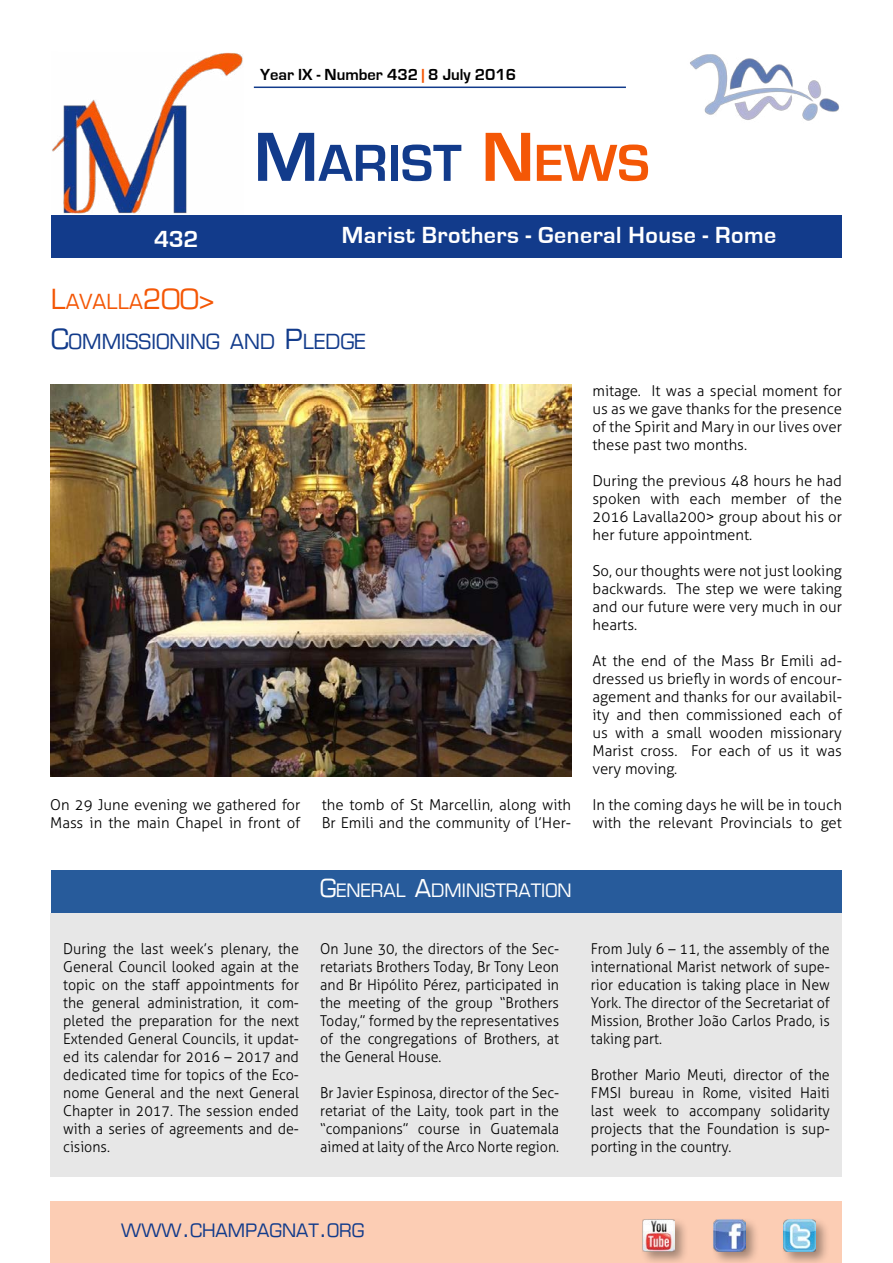
<style>
.page{position:relative;width:893px;height:1263px;background:#fff}
.page>*{position:absolute;margin:0;border:0;box-sizing:border-box;transform-origin:0 0}
.t1{font:700 54px "Eurostile";color:#123b8b}
.t2{font:700 24px "Eurostile";letter-spacing:.02em;color:#fff}
.t3{font:20.25px/39.8px "Eurostile";color:#123b8b}
.t4{font:18px "Eurostile";color:#fff}
.t5{font:18px "Eurostile";color:#123b8b}
.t6{font:700 16.5px "Eurostile";color:#000}
.t7{font:300 15px/18px "Aller";color:#000;text-align:justify;scale:.95 1}
.t8{font:300 15px/18px "Aller";color:#000;text-align:justify}
.s1{color:#f45706}
.s2{font-size:72px}
.s3{font-size:72px;color:#f45706}
.s4{font-size:27px;color:#f45706}
.s5{font-size:27px}
.s6{font-size:24px}
</style>
<div class="page">
<div style="left:51px;top:215px;width:791px;height:43px;background:#123b8b"></div>
<div style="left:50px;top:1201px;width:792px;height:62px;background:#fccdb4"></div>
<div style="left:710px;top:1216px;width:49px;height:47px;background:#000;opacity:.35"></div>
<img style="left:713px;top:1219px;width:32px;height:32px">
<div style="left:781px;top:1216px;width:49px;height:47px;background:#000;opacity:.35"></div>
<img style="left:784px;top:1219px;width:32px;height:32px">
<hr style="left:254px;top:87px;width:372px;height:1px;background:#123b8b">
<div style="left:640px;top:1216px;width:48px;height:47px;background:#000;opacity:.35"></div>
<img style="left:642px;top:1219px;width:33px;height:32px">
<img style="left:52px;top:52px;width:191px;height:162px">
<img style="left:690px;top:54px;width:149px;height:67px">
<div style="left:50px;top:913px;width:792px;height:264px;background:#e7e7e7"></div>
<div style="left:51px;top:870px;width:791px;height:43px;background:#275b9b"></div>
<img style="left:50px;top:384px;width:521px;height:392px">
<p class="t6" style="left:260px;top:66px;width:258px">Year IX - Number 432 <span class="s1">|</span> 8 July 2016</p>
<h1 class="t1" style="left:254px;top:134px;width:397px"><span class="s2">M</span>ARIST <span class="s3">N</span><span class="s1">EWS</span></h1>
<h2 class="t2" style="left:154px;top:226px;width:46px">432</h2>
<h2 class="t2" style="left:342px;top:222px;width:436px">Marist Brothers - General House - Rome</h2>
<h3 class="t3" style="left:51px;top:282px;width:317px"><span class="s4">L</span><span class="s1">AVALLA</span><span class="s4">200&gt;<br></span><span class="s5">C</span>OMMISSIONING AND <span class="s5">P</span>LEDGE</h3>
<p class="t8" style="left:50px;top:796px;width:252px">On 29 June evening we gathered for<br>Mass in the main Chapel in front of</p>
<p class="t8" style="left:322px;top:796px;width:251px">the tomb of St Marcellin, along with<br>Br Emili and the community of l’Her-</p>
<p class="t4" style="left:320px;top:880px;width:253px"><span class="s6">G</span>ENERAL <span class="s6">A</span>DMINISTRATION</p>
<p class="t7" style="left:63px;top:940px;width:250px">During the last week’s plenary, the General Council looked again at the topic on the staff appointments for the general administration, it com&shy;pleted the preparation for the next Extended General Councils, it updat&shy;ed its calendar for 2016 – 2017 and dedicated time for topics of the Eco&shy;nome General and the next General Chapter in 2017. The session ended with a series of agreements and de&shy;cisions.</p>
<p class="t7" style="left:320px;top:940px;width:253px">On June 30, the directors of the Sec&shy;retariats Brothers Today, Br Tony Leon and Br Hipólito Pérez, participated in the meeting of the group “Brothers Today,” formed by the representatives of the congregations of Brothers, at the General House.</p>
<p class="t7" style="left:320px;top:1084px;width:253px">Br Javier Espinosa, director of the Sec&shy;retariat of the Laity, took part in the “companions” course in Guatemala aimed at laity of the Arco Norte region.</p>
<p class="t8" style="left:592px;top:382px;width:251px">mitage. It was a special moment for us as we gave thanks for the presence of the Spirit and Mary in our lives over these past two months.</p>
<p class="t8" style="left:592px;top:472px;width:251px">During the previous 48 hours he had spoken with each member of the 2016 Lavalla200&gt; group about his or her future appointment.</p>
<p class="t8" style="left:592px;top:562px;width:251px">So, our thoughts were not just looking backwards. The step we were taking and our future were very much in our hearts.</p>
<p class="t8" style="left:592px;top:652px;width:251px">At the end of the Mass Br Emili ad&shy;dressed us briefly in words of encour&shy;agement and thanks for our availabil&shy;ity and then commissioned each of us with a small wooden missionary Marist cross. For each of us it was very moving.</p>
<p class="t8" style="left:592px;top:796px;width:251px">In the coming days he will be in touch with the relevant Provincials to get</p>
<p class="t7" style="left:591px;top:940px;width:253px">From July 6 – 11, the assembly of the international Marist network of supe&shy;rior education is taking place in New York. The director of the Secretariat of Mission, Brother João Carlos Prado, is taking part.</p>
<p class="t7" style="left:591px;top:1066px;width:253px">Brother Mario Meuti, director of the FMSI bureau in Rome, visited Haiti last week to accompany solidarity projects that the Foundation is sup&shy;porting in the country.</p>
<p class="t5" style="left:121px;top:1219px;width:245px">WWW<span class="s6">.</span>CHAMPAGNAT<span class="s6">.</span>ORG</p>
</div>
